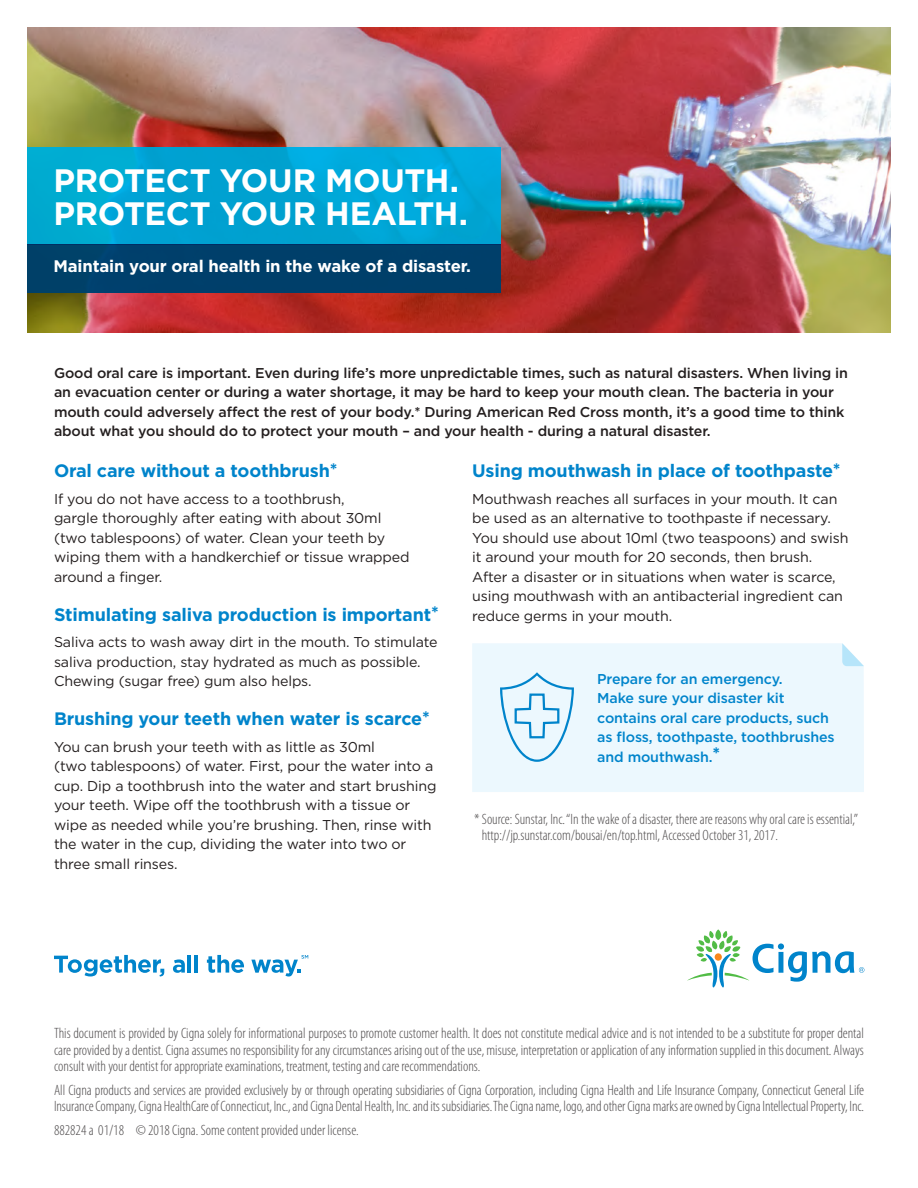
<style>
.page{position:relative;width:918px;height:1188px;background:#fff}
.page>*{position:absolute;margin:0;border:0;box-sizing:border-box;transform-origin:0 0}
.t1{font:700 32.4px/33.2px "Gotham";letter-spacing:-.015em;color:#fff}
.t2{font:700 18px "Gotham";letter-spacing:-.01em;color:#0084cb}
.t3{font:700 16.8px "Gotham";letter-spacing:-.01em;color:#fff}
.t4{font:300 condensed 15px/16.5px "Myriad Pro";letter-spacing:-.005em;color:#4e4b4c}
.t5{font:14.25px/19.5px "Gotham";letter-spacing:-.01em;color:#241f1f}
.t6{font:500 14.25px/19.5px "Gotham";letter-spacing:-.01em;color:#241f1f}
.t7{font:500 14.25px/19.5px "Gotham";letter-spacing:-.01em;color:#0084cb}
.s1{font-weight:700;font-size:18px}
</style>
<div class="page">
<img style="left:27px;top:27px;width:864px;height:306px">
<div style="left:27px;top:147px;width:473px;height:97px;background:linear-gradient(to right,#00a6cf,#00a7db)"></div>
<div style="left:27px;top:244px;width:473px;height:49px;background:#003f6a"></div>
<svg style="left:687px;top:929px;width:177px;height:58px"></svg>
<svg style="left:54px;top:955px;width:110px;height:21px"></svg>
<svg style="left:173px;top:959px;width:12px;height:14px"></svg>
<hr style="left:188px;top:955px;width:3px;height:18px;background:#0084cb">
<hr style="left:194px;top:955px;width:4px;height:18px;background:#0084cb">
<svg style="left:207px;top:955px;width:37px;height:18px"></svg>
<svg style="left:251px;top:955px;width:57px;height:22px"></svg>
<div style="left:472px;top:643px;width:392px;height:149px;background:#ecf8fe"></div>
<svg style="left:842px;top:643px;width:22px;height:23px"></svg>
<svg style="left:500px;top:672px;width:74px;height:90px;background:#cae7f6"></svg>
<h1 class="t1" style="left:53px;top:164px;width:416px">PROTECT YOUR MOUTH.<br>PROTECT YOUR HEALTH.</h1>
<p class="t3" style="left:53px;top:255px;width:419px">Maintain your oral health in the wake of a disaster.</p>
<p class="t6" style="left:54px;top:363px;width:796px">Good oral care is important. Even during life’s more unpredictable times, such as natural disasters. When living in an evacuation center or during a water shortage, it may be hard to keep your mouth clean. The bacteria in your mouth could adversely affect the rest of your body.* During American Red Cross month, it’s a good time to think about what you should do to protect your mouth – and your health - during a natural disaster.</p>
<p class="t2" style="left:54px;top:459px;width:285px">Oral care without a toothbrush*</p>
<p class="t5" style="left:54px;top:489px;width:357px">If you do not have access to a toothbrush,<br>gargle thoroughly after eating with about 30ml (two tablespoons) of water. Clean your teeth by wiping them with a handkerchief or tissue wrapped around a finger.</p>
<p class="t2" style="left:54px;top:602px;width:386px">Stimulating saliva production is important*</p>
<p class="t5" style="left:54px;top:632px;width:385px">Saliva acts to wash away dirt in the mouth. To stimulate saliva production, stay hydrated as much as possible.<br>Chewing (sugar free) gum also helps.</p>
<p class="t2" style="left:54px;top:707px;width:377px">Brushing your teeth when water is scarce*</p>
<p class="t5" style="left:54px;top:737px;width:384px">You can brush your teeth with as little as 30ml<br>(two tablespoons) of water. First, pour the water into a cup. Dip a toothbrush into the water and start brushing your teeth. Wipe off the toothbrush with a tissue or wipe as needed while you’re brushing. Then, rinse with the water in the cup, dividing the water into two or three small rinses.</p>
<p class="t2" style="left:472px;top:459px;width:370px">Using mouthwash in place of toothpaste*</p>
<p class="t5" style="left:472px;top:489px;width:378px">Mouthwash reaches all surfaces in your mouth. It can be used as an alternative to toothpaste if necessary.<br>You should use about 10ml (two teaspoons) and swish it around your mouth for 20 seconds, then brush.<br>After a disaster or in situations when water is scarce, using mouthwash with an antibacterial ingredient can reduce germs in your mouth.</p>
<p class="t7" style="left:597px;top:669px;width:239px">Prepare for an emergency.<br>Make sure your disaster kit contains oral care products, such as floss, toothpaste, toothbrushes and mouthwash.<span class="s1">*</span></p>
<p class="t4" style="left:482px;top:811px;width:378px;text-indent:-8px">* Source: Sunstar, Inc. “In the wake of a disaster, there are reasons why oral care is essential,” http://jp.sunstar.com/bousai/en/top.html, Accessed October 31, 2017.</p>
<p class="t4" style="left:54px;top:1025px;width:812px;text-align:justify">This document is provided by Cigna solely for informational purposes to promote customer health. It does not constitute medical advice and is not intended to be a substitute for proper dental care provided by a dentist. Cigna assumes no responsibility for any circumstances arising out of the use, misuse, interpretation or application of any information supplied in this document. Always consult with your dentist for appropriate examinations, treatment, testing and care recommendations.</p>
<p class="t4" style="left:54px;top:1082px;width:812px">All Cigna products and services are provided exclusively by or through operating subsidiaries of Cigna Corporation, including Cigna Health and Life Insurance Company, Connecticut General Life<br>Insurance Company, Cigna HealthCare of Connecticut, Inc., and Cigna Dental Health, Inc. and its subsidiaries. The Cigna name, logo, and other Cigna marks are owned by Cigna Intellectual Property, Inc.</p>
<p class="t4" style="left:54px;top:1122px;width:306px">882824 a 01/18 © 2018 Cigna. Some content provided under license.</p>
</div>
